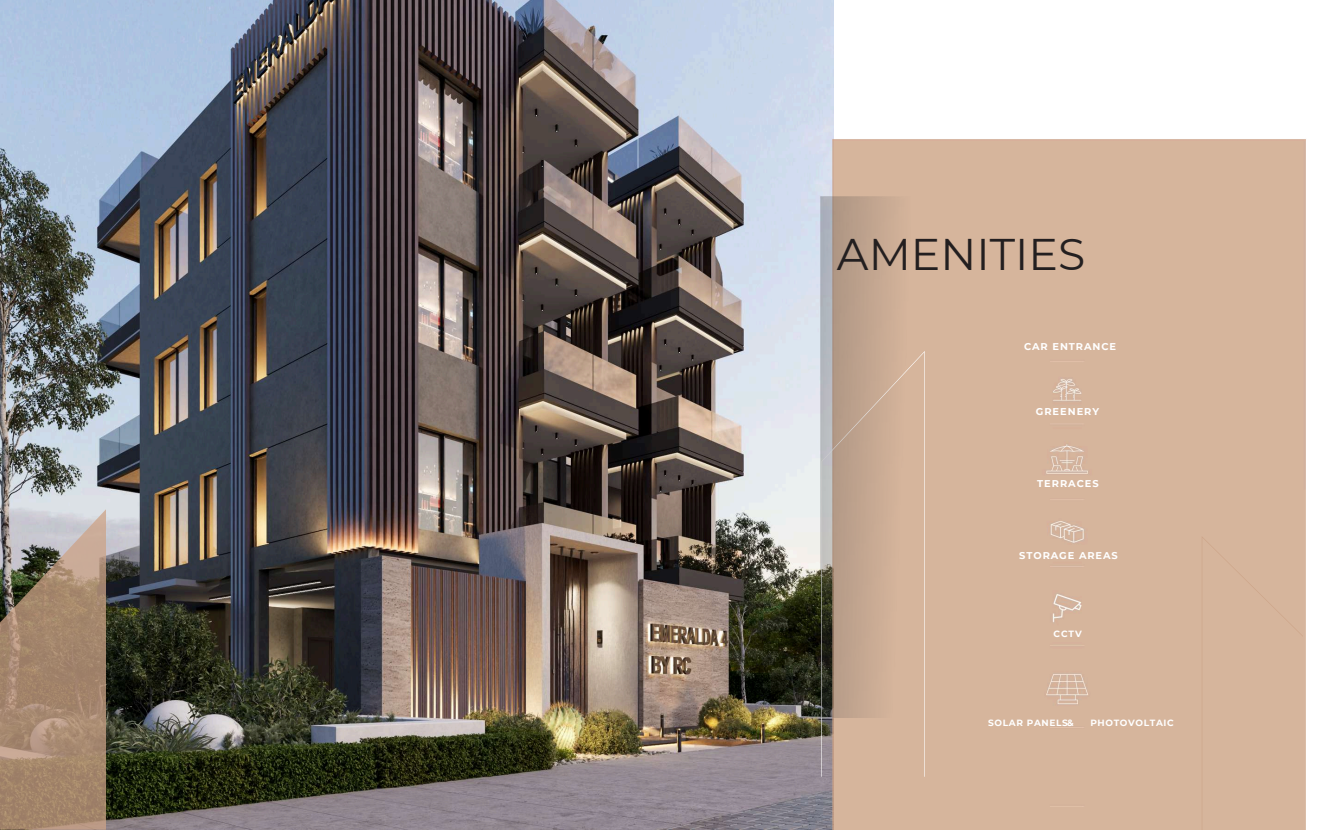
<style>
.page{position:relative;width:1318px;height:830px;background:#fff}
.page>*{position:absolute;margin:0;border:0;box-sizing:border-box;transform-origin:0 0}
.t1{font:44.25px "Montserrat";color:#231f20}
.t2{font:700 9.82px "Montserrat";letter-spacing:.095em;color:#fff}
.t3{font:700 9px "Montserrat";letter-spacing:.07em;color:#fff}
</style>
<div class="page">
<img style="left:0;top:0;width:834px;height:829px">
<svg style="left:0;top:509px;width:106px;height:320px;background:#a58c77"></svg>
<div style="left:822px;top:130px;width:484px;height:700px;background:#d6b59c"></div>
<svg style="left:821px;top:351px;width:104px;height:425px;background:#d1b39c"></svg>
<div style="left:1202px;top:536px;width:101px;height:294px;background:#d6b59c"></div>
<img style="left:821px;top:196px;width:91px;height:521px">
<h1 class="t1" style="left:837px;top:228px;width:250px">AMENITIES</h1>
<p class="t2" style="left:1024px;top:340px;width:94px">CAR ENTRANCE</p>
<p class="t2" style="left:1036px;top:405px;width:65px">GREENERY</p>
<p class="t2" style="left:1037px;top:477px;width:63px">TERRACES</p>
<p class="t2" style="left:1019px;top:549px;width:100px">STORAGE AREAS</p>
<p class="t3" style="left:1053px;top:628px;width:30px">CCTV</p>
<p class="t3" style="left:988px;top:717px;width:87px">SOLAR PANELS&amp;</p>
<p class="t3" style="left:1090px;top:717px;width:85px">PHOTOVOLTAIC</p>
</div>
